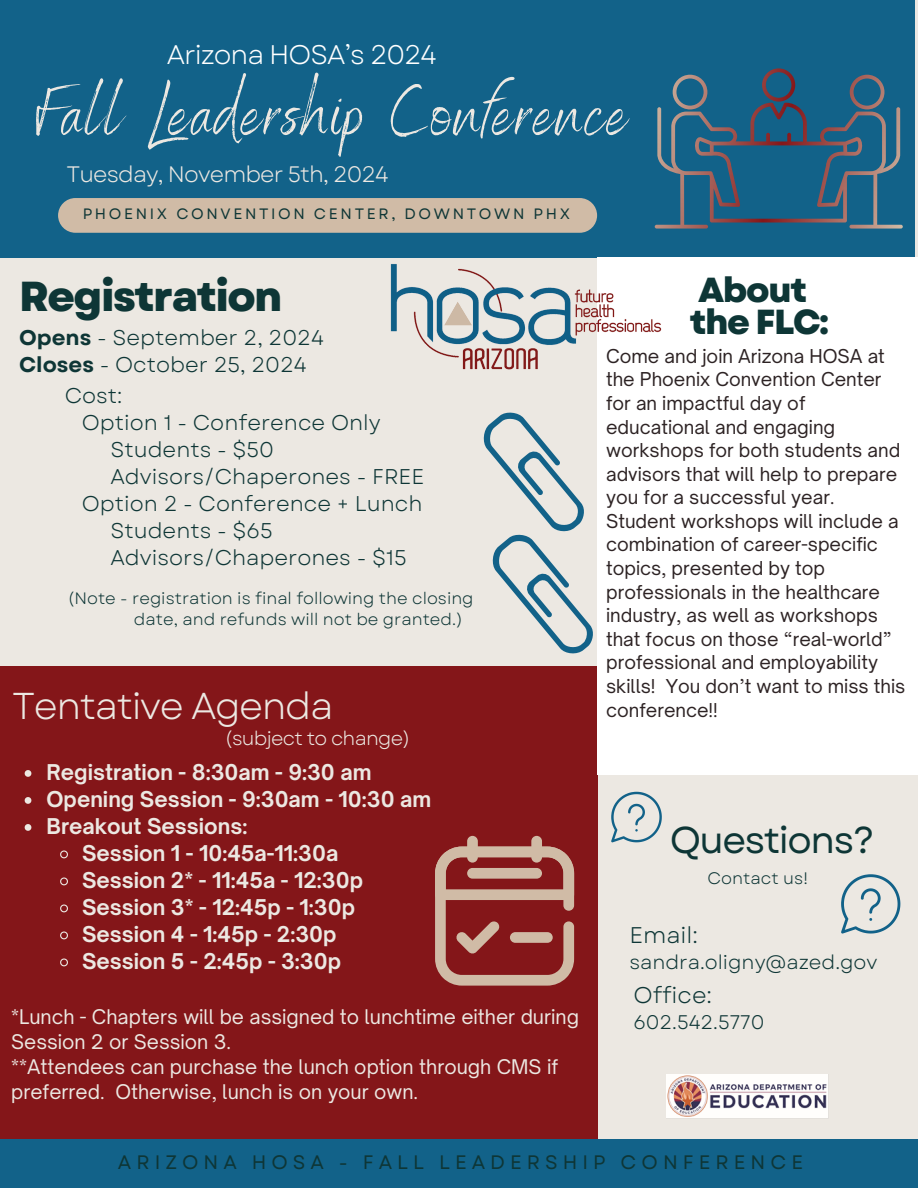
<style>
.page{position:relative;width:918px;height:1188px;background:#ece8e2}
.page>*{position:absolute;margin:0;border:0;box-sizing:border-box;transform-origin:0 0}
.t1{font:70.35px "Benedict";letter-spacing:.04em;color:#ece8e2}
.t2{font:800 41.85px "Garet";letter-spacing:-.04em;color:#0e3636}
.t3{font:37.35px "Garet";letter-spacing:-.04em;color:#ece8e2}
.t4{font:37.35px "Garet";letter-spacing:-.04em;color:#0e3636}
.t5{font:800 34.8px/32.7px "Garet";letter-spacing:-.04em;color:#0e3636}
.t6{font:26.85px "Garet";letter-spacing:-.04em;color:#fff}
.t7{font:22.65px "Garet";color:#0e3636}
.t8{font:22.5px "Garet";letter-spacing:-.04em;color:#ece8e2}
.t9{font:22.35px "Garet";letter-spacing:-.04em;color:#ece8e2}
.t10{font:21.3px/27px "Garet";color:#0e3636}
.t11{font:700 20.85px "Open Sauce One";color:#ece8e2}
.t12{font:19.65px "Garet";color:#0e3636}
.t13{font:19.5px "Garet";letter-spacing:.26em;color:#0e3636}
.t14{font:19.35px/24.8px "Open Sauce One";color:#ece8e2}
.t15{font:19.35px "Garet";letter-spacing:-.04em;color:#ece8e2}
.t16{font:18.3px/23.5px "Open Sauce One";color:#2d2324}
.t17{font:16.65px "Garet";color:#0e3636}
.t18{font:16.5px "Garet";color:#0e3636}
.t19{font:15px "Garet";letter-spacing:.175em;color:#0e3636}
.s1{font-weight:700}
</style>
<div class="page">
<div style="left:0;top:0;width:915px;height:258px;background:#126289"></div>
<div style="left:58px;top:198px;width:539px;height:35px;background:#d0bba6;border-radius:17px"></div>
<div style="left:0;top:667px;width:597px;height:521px;background:#841619"></div>
<div style="left:0;top:1139px;width:918px;height:49px;background:#126289"></div>
<div style="left:597px;top:257px;width:321px;height:518px;background:#fff"></div>
<img style="left:390px;top:264px;width:272px;height:106px">
<div style="left:467px;top:836px;width:11px;height:27px;background:#d0bba6;border-radius:5px"></div>
<div style="left:531px;top:836px;width:11px;height:27px;background:#d0bba6;border-radius:5px"></div>
<svg style="left:435px;top:847px;width:139px;height:138px"></svg>
<div style="left:510px;top:932px;width:43px;height:11px;background:#d0bba6;border-radius:5px"></div>
<img style="left:667px;top:1074px;width:161px;height:44px">
<svg style="left:841px;top:874px;width:59px;height:60px"></svg>
<svg style="left:611px;top:792px;width:51px;height:50px"></svg>
<svg style="left:655px;top:68px;width:248px;height:161px"></svg>
<svg style="left:483px;top:412px;width:110px;height:242px"></svg>
<svg style="left:25px;top:770px;width:6px;height:7px"></svg>
<svg style="left:25px;top:797px;width:6px;height:7px"></svg>
<svg style="left:25px;top:824px;width:6px;height:7px"></svg>
<svg style="left:60px;top:850px;width:8px;height:9px"></svg>
<svg style="left:60px;top:877px;width:8px;height:9px"></svg>
<svg style="left:60px;top:904px;width:8px;height:9px"></svg>
<svg style="left:60px;top:931px;width:8px;height:9px"></svg>
<svg style="left:60px;top:958px;width:8px;height:9px"></svg>
<p class="t6" style="left:167px;top:35px;width:272px">Arizona HOSA’s 2024</p>
<p class="t1" style="left:36px;top:68px;width:593px">Fall Leadership Conference</p>
<p class="t9" style="left:66px;top:158px;width:324px">Tuesday, November 5th, 2024</p>
<p class="t19" style="left:83px;top:203px;width:489px">PHOENIX CONVENTION CENTER, DOWNTOWN PHX</p>
<h6 class="t2" style="left:19px;top:266px;width:265px">Registration</h6>
<h6 class="t10" style="left:19px;top:324px;width:306px"><span class="s1">Opens</span> - September 2, 2024<br><span class="s1">Closes</span> - October 25, 2024</h6>
<p class="t10" style="left:65px;top:382px;width:59px">Cost:</p>
<p class="t10" style="left:82px;top:409px;width:300px">Option 1 - Conference Only</p>
<p class="t10" style="left:110px;top:436px;width:165px">Students - $50</p>
<p class="t10" style="left:110px;top:463px;width:316px">Advisors/Chaperones - FREE</p>
<p class="t10" style="left:82px;top:490px;width:342px">Option 2 - Conference + Lunch</p>
<p class="t10" style="left:110px;top:517px;width:164px">Students - $65</p>
<p class="t10" style="left:110px;top:544px;width:298px">Advisors/Chaperones - $15</p>
<h3 class="t18" style="left:68px;top:586px;width:407px">(Note - registration is final following the closing</h3>
<p class="t18" style="left:134px;top:607px;width:330px">date, and refunds will not be granted.)</p>
<p class="t3" style="left:12px;top:679px;width:323px">Tentative Agenda</p>
<h2 class="t15" style="left:225px;top:724px;width:187px">(subject to change)</h2>
<p class="t11" style="left:47px;top:759px;width:326px">Registration - 8:30am - 9:30 am</p>
<p class="t11" style="left:47px;top:786px;width:386px">Opening Session - 9:30am - 10:30 am</p>
<p class="t11" style="left:47px;top:813px;width:202px">Breakout Sessions:</p>
<p class="t11" style="left:82px;top:840px;width:258px">Session 1 - 10:45a-11:30a</p>
<h6 class="t11" style="left:82px;top:867px;width:283px">Session 2* - 11:45a - 12:30p</h6>
<p class="t11" style="left:82px;top:894px;width:275px">Session 3* - 12:45p - 1:30p</p>
<p class="t11" style="left:82px;top:921px;width:256px">Session 4 - 1:45p - 2:30p</p>
<h4 class="t11" style="left:82px;top:948px;width:261px">Session 5 - 2:45p - 3:30p</h4>
<p class="t14" style="left:11px;top:1005px;width:569px">*Lunch - Chapters will be assigned to lunchtime either during<br>Session 2 or Session 3.</p>
<p class="t14" style="left:11px;top:1054px;width:549px">**Attendees can purchase the lunch option through CMS if preferred. Otherwise, lunch is on your own.</p>
<h5 class="t8" style="left:66px;top:952px;width:76px">Where</h5>
<h6 class="t5" style="left:690px;top:273px;width:141px">About the FLC:</h6>
<p class="t16" style="left:606px;top:344px;width:301px">Come and join Arizona HOSA at the Phoenix Convention Center for an impactful day of educational and engaging workshops for both students and advisors that will help to prepare you for a successful year.<br>Student workshops will include a combination of career-specific topics, presented by top professionals in the healthcare industry, as well as workshops that focus on those “real-world” professional and employability skills! You don’t want to miss this conference!!</p>
<p class="t4" style="left:670px;top:813px;width:207px">Questions?</p>
<p class="t17" style="left:707px;top:866px;width:103px">Contact us!</p>
<p class="t7" style="left:629px;top:919px;width:70px">Email:</p>
<h4 class="t12" style="left:629px;top:948px;width:250px">sandra.oligny@azed.gov</h4>
<p class="t7" style="left:633px;top:979px;width:80px">Office:</p>
<p class="t12" style="left:633px;top:1008px;width:132px">602.542.5770</p>
<p class="t13" style="left:118px;top:1148px;width:687px">ARIZONA HOSA - FALL LEADERSHIP CONFERENCE</p>
</div>
